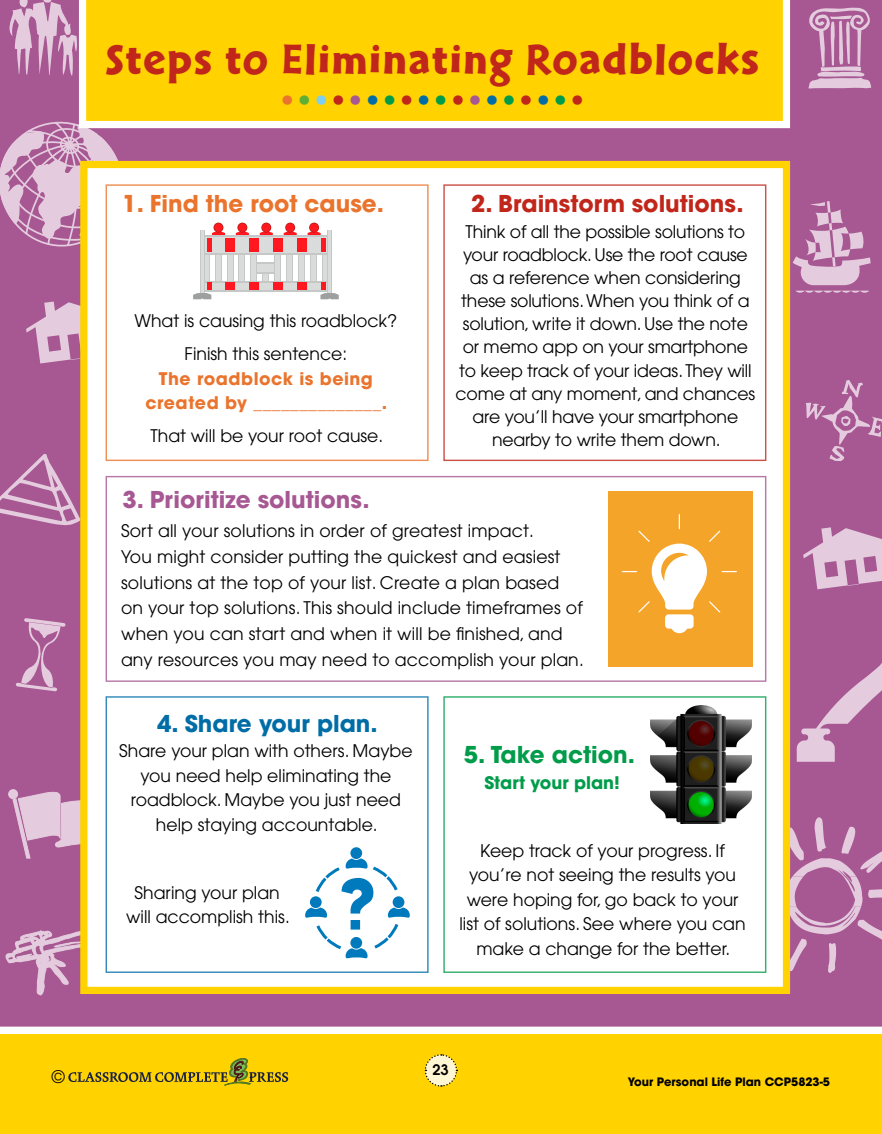
<style>
.page{position:relative;width:882px;height:1134px;background:#fff}
.page>*{position:absolute;margin:0;border:0;box-sizing:border-box;transform-origin:0 0}
.t1{font:44.71px "Cal Sans Heavy KA";letter-spacing:.04em;color:#c1261b}
.t2{font:700 40.34px "Futura";color:#c1261b}
.t3{font:700 23.1px "Avant Garde";color:#a75893}
.t4{font:700 23.1px "Avant Garde";color:#c1261b}
.t5{font:700 23.1px "Avant Garde";color:#ea742d}
.t6{font:700 23.1px "Avant Garde";color:#006da7}
.t7{font:700 23.1px "Avant Garde";color:#009c4a}
.t8{font:17.32px/23px "Avant Garde";color:#000;text-align:center}
.t9{font:700 17.32px/24.5px "Avant Garde";letter-spacing:.03em;color:#ea742d;text-align:center}
.t10{font:700 17.32px "Avant Garde";color:#009c4a}
.t11{font:600 14.44px "Avant Garde";color:#000}
.t12{font:700 11.55px "Avant Garde";color:#000}
.s1{color:#ea742d}
.s2{color:#5eaf36}
.s3{color:#7ccef3}
.s4{color:#a75893}
.s5{color:#006da7}
.s6{color:#009c4a}
</style>
<div class="page">
<div style="left:0;top:1034px;width:882px;height:100px;background:#ffd200"></div>
<svg style="left:424px;top:1054px;width:34px;height:33px"></svg>
<svg style="left:68px;top:1058px;width:220px;height:27px"></svg>
<div style="left:0;top:0;width:882px;height:1027px;background:#a75893"></div>
<svg style="left:0;top:454px;width:80px;height:73px;background:#b573a4"></svg>
<svg style="left:26px;top:302px;width:54px;height:61px;background:#c999bd"></svg>
<svg style="left:808px;top:6px;width:63px;height:83px;background:#bf87b1"></svg>
<svg style="left:8px;top:0;width:70px;height:76px;background:#c18ab3"></svg>
<svg style="left:7px;top:789px;width:73px;height:70px;background:#c999bd"></svg>
<svg style="left:805px;top:380px;width:77px;height:81px;background:#b06a9e"></svg>
<svg style="left:793px;top:201px;width:78px;height:92px;background:#be85b0"></svg>
<svg style="left:16px;top:618px;width:50px;height:73px;background:#b777a7"></svg>
<svg style="left:5px;top:923px;width:110px;height:74px;background:#b97aa9"></svg>
<svg style="left:0;top:120px;width:124px;height:128px;background:#c694b9"></svg>
<svg style="left:803px;top:527px;width:79px;height:62px;background:#ca9bbe"></svg>
<svg style="left:797px;top:645px;width:85px;height:117px;background:#b675a5"></svg>
<svg style="left:790px;top:817px;width:92px;height:156px;background:#b573a4"></svg>
<svg style="left:79px;top:0;width:711px;height:128px;background:#ffd512"></svg>
<div style="left:84px;top:165px;width:702px;height:825px;background:#fff"></div>
<div style="left:80px;top:161px;width:710px;height:833px;border:7px solid #ffd200"></div>
<div style="left:106px;top:184px;width:323px;height:277px;border:1px solid #ea742d"></div>
<div style="left:443px;top:184px;width:323px;height:277px;border:1px solid #c1261b"></div>
<div style="left:106px;top:476px;width:660px;height:206px;border:1px solid #a75893"></div>
<img style="left:651px;top:705px;width:101px;height:119px">
<svg style="left:212px;top:232px;width:13px;height:3px"></svg>
<svg style="left:284px;top:232px;width:13px;height:3px"></svg>
<svg style="left:260px;top:232px;width:13px;height:3px"></svg>
<svg style="left:236px;top:232px;width:13px;height:3px"></svg>
<svg style="left:308px;top:232px;width:13px;height:3px"></svg>
<div style="left:253px;top:263px;width:25px;height:11px;background:#dadbdb"></div>
<svg style="left:258px;top:273px;width:16px;height:8px"></svg>
<svg style="left:258px;top:262px;width:16px;height:1px"></svg>
<div style="left:215px;top:239px;width:6px;height:48px;background:#dadbdb"></div>
<hr style="left:221px;top:239px;width:1px;height:48px;background:#c6c7c7">
<hr style="left:215px;top:239px;width:1px;height:48px;background:#c6c7c7">
<div style="left:204px;top:239px;width:6px;height:48px;background:#dadbdb"></div>
<hr style="left:209px;top:239px;width:1px;height:48px;background:#c6c7c7">
<div style="left:275px;top:239px;width:6px;height:48px;background:#dadbdb"></div>
<hr style="left:280px;top:239px;width:1px;height:48px;background:#c6c7c7">
<hr style="left:274px;top:239px;width:1px;height:48px;background:#c6c7c7">
<div style="left:227px;top:239px;width:6px;height:48px;background:#dadbdb"></div>
<hr style="left:233px;top:239px;width:1px;height:48px;background:#c6c7c7">
<hr style="left:227px;top:239px;width:1px;height:48px;background:#c6c7c7">
<div style="left:287px;top:239px;width:6px;height:48px;background:#dadbdb"></div>
<hr style="left:292px;top:239px;width:1px;height:48px;background:#c6c7c7">
<hr style="left:286px;top:239px;width:1px;height:48px;background:#c6c7c7">
<div style="left:239px;top:239px;width:6px;height:48px;background:#dadbdb"></div>
<hr style="left:245px;top:239px;width:1px;height:48px;background:#c6c7c7">
<hr style="left:239px;top:239px;width:1px;height:48px;background:#c6c7c7">
<div style="left:298px;top:239px;width:7px;height:48px;background:#dadbdb"></div>
<hr style="left:304px;top:239px;width:1px;height:48px;background:#c6c7c7">
<hr style="left:298px;top:239px;width:1px;height:48px;background:#c6c7c7">
<div style="left:251px;top:239px;width:6px;height:48px;background:#dadbdb"></div>
<hr style="left:257px;top:239px;width:1px;height:48px;background:#c6c7c7">
<hr style="left:251px;top:239px;width:1px;height:48px;background:#c6c7c7">
<div style="left:310px;top:239px;width:7px;height:48px;background:#dadbdb"></div>
<hr style="left:316px;top:239px;width:1px;height:48px;background:#c6c7c7">
<hr style="left:310px;top:239px;width:1px;height:48px;background:#c6c7c7">
<div style="left:322px;top:239px;width:6px;height:48px;background:#dadbdb"></div>
<hr style="left:322px;top:239px;width:1px;height:48px;background:#c6c7c7">
<div style="left:204px;top:236px;width:125px;height:18px;background:#dadbdb"></div>
<hr style="left:204px;top:235px;width:125px;height:2px;background:#c6c7c7">
<hr style="left:204px;top:253px;width:125px;height:2px;background:#c6c7c7">
<hr style="left:207px;top:239px;width:4px;height:13px;background:#ff181f">
<div style="left:249px;top:239px;width:10px;height:13px;background:#ff181f"></div>
<div style="left:225px;top:239px;width:10px;height:13px;background:#ff181f"></div>
<div style="left:273px;top:239px;width:10px;height:13px;background:#ff181f"></div>
<div style="left:297px;top:239px;width:10px;height:13px;background:#ff181f"></div>
<div style="left:321px;top:239px;width:5px;height:13px;background:#ff181f"></div>
<div style="left:204px;top:282px;width:125px;height:9px;background:#dadbdb"></div>
<hr style="left:204px;top:281px;width:125px;height:1px;background:#c6c7c7">
<hr style="left:204px;top:290px;width:125px;height:1px;background:#c6c7c7">
<div style="left:249px;top:283px;width:10px;height:7px;background:#ff181f"></div>
<div style="left:225px;top:283px;width:10px;height:7px;background:#ff181f"></div>
<div style="left:273px;top:283px;width:10px;height:7px;background:#ff181f"></div>
<div style="left:297px;top:283px;width:10px;height:7px;background:#ff181f"></div>
<hr style="left:200px;top:231px;width:4px;height:62px;background:#dadbdb">
<hr style="left:204px;top:231px;width:1px;height:62px;background:#c6c7c7">
<hr style="left:200px;top:231px;width:1px;height:62px;background:#c6c7c7">
<hr style="left:328px;top:231px;width:4px;height:62px;background:#dadbdb">
<hr style="left:331px;top:231px;width:1px;height:62px;background:#c6c7c7">
<hr style="left:327px;top:231px;width:1px;height:62px;background:#c6c7c7">
<div style="left:214px;top:223px;width:9px;height:10px;background:#d67574;border-radius:50%"></div>
<div style="left:214px;top:223px;width:9px;height:9px;background:#ff181f;border-radius:50%"></div>
<svg style="left:237px;top:223px;width:10px;height:10px"></svg>
<div style="left:238px;top:223px;width:9px;height:9px;background:#ff181f;border-radius:50%"></div>
<svg style="left:261px;top:223px;width:10px;height:10px"></svg>
<div style="left:262px;top:223px;width:9px;height:9px;background:#ff181f;border-radius:50%"></div>
<svg style="left:285px;top:223px;width:10px;height:10px"></svg>
<div style="left:286px;top:223px;width:8px;height:9px;background:#ff181f;border-radius:50%"></div>
<svg style="left:309px;top:223px;width:10px;height:10px"></svg>
<div style="left:310px;top:223px;width:8px;height:9px;background:#ff181f;border-radius:50%"></div>
<svg style="left:193px;top:283px;width:18px;height:16px"></svg>
<svg style="left:320px;top:283px;width:19px;height:16px"></svg>
<div style="left:608px;top:491px;width:144px;height:176px;background:#f5a42a"></div>
<svg style="left:622px;top:515px;width:114px;height:118px"></svg>
<div style="left:350px;top:847px;width:12px;height:12px;background:#007abc;border-radius:50%"></div>
<svg style="left:305px;top:858px;width:105px;height:101px"></svg>
<h1 class="t1" style="left:106px;top:34px;width:655px">Steps to Eliminating Roadblocks</h1>
<h2 class="t2" style="left:280px;top:62px;width:306px"><span class="s1">.</span><span class="s2">.</span><span class="s3">.</span>.<span class="s4">.</span><span class="s5">.</span><span class="s6">.</span>.<span class="s5">.</span><span class="s6">.</span>.<span class="s4">.</span><span class="s5">.</span><span class="s6">.</span>.<span class="s5">.</span><span class="s6">.</span>.</h2>
<h3 class="t5" style="left:122px;top:188px;width:263px">1. Find the root cause.</h3>
<p class="t8" style="left:135px;top:304px;width:264px;line-height:33.2px">What is causing this roadblock?<br>Finish this sentence:</p>
<p class="t9" style="left:145px;top:366px;width:243px">The roadblock is being created by ______________.</p>
<p class="t8" style="left:150px;top:425px;width:234px">That will be your root cause.</p>
<h3 class="t3" style="left:122px;top:484px;width:249px">3. Prioritize solutions.</h3>
<h3 class="t4" style="left:471px;top:188px;width:274px">2. Brainstorm solutions.</h3>
<p class="t8" style="left:456px;top:220px;width:301px">Think of all the possible solutions to your roadblock. Use the root cause as a reference when considering these solutions. When you think of a solution, write it down. Use the note or memo app on your smartphone to keep track of your ideas. They will come at any moment, and chances are you’ll have your smartphone nearby to write them down.</p>
<p class="t8" style="left:121px;top:517px;width:464px;line-height:25.9px;text-align:left">Sort all your solutions in order of greatest impact.<br>You might consider putting the quickest and easiest solutions at the top of your list. Create a plan based on your top solutions. This should include timeframes of when you can start and when it will be finished, and any resources you may need to accomplish your plan.</p>
<h3 class="t6" style="left:157px;top:708px;width:222px">4. Share your plan.</h3>
<p class="t8" style="left:119px;top:739px;width:295px;line-height:24.5px">Share your plan with others. Maybe you need help eliminating the roadblock. Maybe you just need help staying accountable.</p>
<p class="t8" style="left:126px;top:880px;width:165px;line-height:24.5px">Sharing your plan will accomplish this.</p>
<h3 class="t7" style="left:464px;top:740px;width:173px">5. Take action.</h3>
<p class="t10" style="left:484px;top:771px;width:137px">Start your plan!</p>
<p class="t8" style="left:459px;top:838px;width:288px;line-height:24.5px">Keep track of your progress. If you’re not seeing the results you were hoping for, go back to your list of solutions. See where you can make a change for the better.</p>
<p class="t11" style="left:433px;top:1060px;width:18px">23</p>
<p class="t8" style="left:52px;top:1065px;width:14px">©</p>
<p class="t12" style="left:628px;top:1074px;width:204px">Your Personal Life Plan CCP5823-5</p>
</div>
